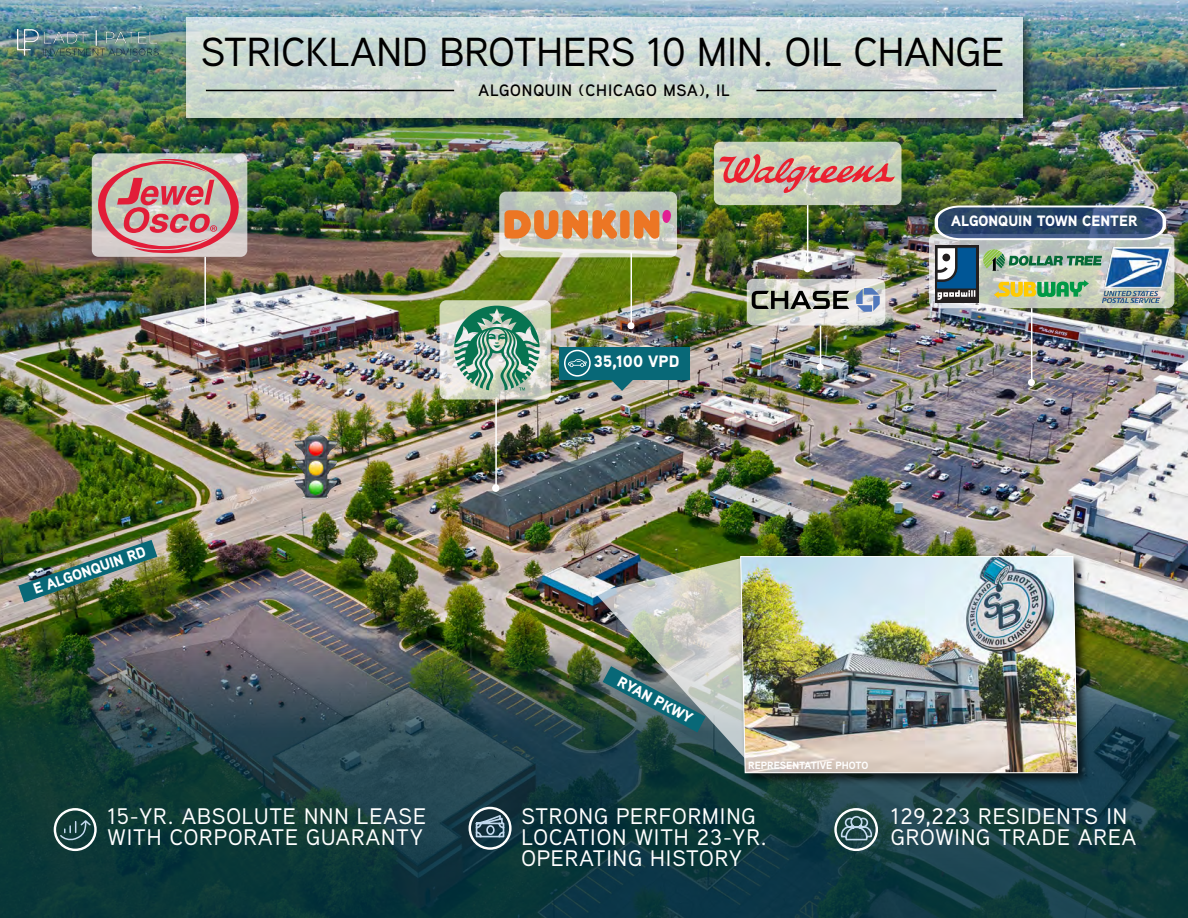
<style>
.page{position:relative;width:1188px;height:918px;background:#fff}
.page>*{position:absolute;margin:0;border:0;box-sizing:border-box;transform-origin:0 0}
.t1{font:500 40.5px "Aaux Next";color:#000}
.t2{font:500 22.5px/21px "Aaux Next";letter-spacing:.04em;color:#fff}
.t3{font:600 16.5px "Aaux Next";letter-spacing:.05em;color:#000}
.t4{font:900 16.5px "Aaux Next";color:#fff}
.t5{font:900 15px "Aaux Next";color:#fff}
.t6{font:700 10.5px "Aaux Next";color:#fff}
</style>
<div class="page">
<img style="left:1px;top:0;width:1187px;height:638px">
<img style="left:18px;top:30px;width:140px;height:27px">
<svg style="left:0;top:638px;width:1188px;height:280px;background:#1d4141"></svg>
<div style="left:54px;top:808px;width:43px;height:43px;border:2px solid #fff;border-radius:50%"></div>
<div style="left:834px;top:808px;width:44px;height:43px;border:2px solid #fff;border-radius:50%"></div>
<div style="left:182px;top:14px;width:853px;height:117px;background:#000;opacity:.75"></div>
<svg style="left:186px;top:17px;width:837px;height:101px;background:#ccd9d3"></svg>
<hr style="left:206px;top:90px;width:248px;height:1px;background:#000">
<svg style="left:840px;top:815px;width:33px;height:27px"></svg>
<hr style="left:756px;top:90px;width:240px;height:1px;background:#000">
<svg style="left:59px;top:819px;width:33px;height:21px"></svg>
<div style="left:737px;top:553px;width:353px;height:233px;background:#000;opacity:.75"></div>
<img style="left:758px;top:556px;width:320px;height:217px">
<svg style="left:92px;top:153px;width:155px;height:104px;background:#c4c9bf"></svg>
<svg style="left:98px;top:159px;width:141px;height:94px;background:#cf9696"></svg>
<svg style="left:499px;top:192px;width:178px;height:65px;background:#c8cfc1"></svg>
<svg style="left:505px;top:210px;width:166px;height:29px;background:#dd915b"></svg>
<svg style="left:714px;top:142px;width:188px;height:63px;background:#c3cfb8"></svg>
<svg style="left:719px;top:152px;width:176px;height:41px;background:#cda298"></svg>
<svg style="left:747px;top:279px;width:138px;height:47px;background:#dadad3"></svg>
<svg style="left:752px;top:291px;width:97px;height:18px;background:#767870"></svg>
<svg style="left:856px;top:288px;width:24px;height:24px"></svg>
<svg style="left:929px;top:234px;width:245px;height:74px;background:#c8cdc7"></svg>
<svg style="left:935px;top:245px;width:43px;height:57px"></svg>
<svg style="left:935px;top:205px;width:231px;height:35px;background:#4c6381"></svg>
<svg style="left:938px;top:248px;width:164px;height:57px;background:#92ac97"></svg>
<img style="left:1103px;top:247px;width:67px;height:56px">
<svg style="left:440px;top:300px;width:111px;height:100px;background:#d2d5c4"></svg>
<svg style="left:454px;top:306px;width:86px;height:85px;background:#7eae98"></svg>
<hr style="left:204px;top:257px;width:2px;height:75px;background:#fff">
<div style="left:201px;top:327px;width:7px;height:7px;border:2px solid #fff;border-radius:50%"></div>
<hr style="left:631px;top:252px;width:1px;height:76px;background:#fff">
<div style="left:627px;top:322px;width:7px;height:7px;border:2px solid #fff;border-radius:50%"></div>
<hr style="left:807px;top:205px;width:1px;height:66px;background:#fff">
<div style="left:804px;top:265px;width:7px;height:7px;border:2px solid #fff;border-radius:50%"></div>
<div style="left:492px;top:485px;width:7px;height:7px;border:2px solid #fff;border-radius:50%"></div>
<hr style="left:820px;top:326px;width:1px;height:43px;background:#fff">
<div style="left:817px;top:364px;width:7px;height:7px;border:2px solid #fff;border-radius:50%"></div>
<hr style="left:495px;top:399px;width:2px;height:91px;background:#fff">
<div style="left:492px;top:484px;width:7px;height:7px;border:2px solid #fff;border-radius:50%"></div>
<hr style="left:1031px;top:308px;width:1px;height:76px;background:#fff">
<div style="left:1028px;top:379px;width:7px;height:7px;border:2px solid #fff;border-radius:50%"></div>
<svg style="left:607px;top:380px;width:31px;height:11px"></svg>
<div style="left:559px;top:347px;width:131px;height:33px;background:#086877"></div>
<svg style="left:564px;top:350px;width:27px;height:27px"></svg>
<img style="left:281px;top:431px;width:71px;height:71px">
<img style="left:18px;top:540px;width:139px;height:63px">
<img style="left:595px;top:556px;width:163px;height:217px">
<div style="left:469px;top:807px;width:43px;height:43px;border:2px solid #fff;border-radius:50%"></div>
<svg style="left:475px;top:814px;width:30px;height:24px"></svg>
<h1 class="t1" style="left:201px;top:24px;width:805px">STRICKLAND BROTHERS 10 MIN. OIL CHANGE</h1>
<p class="t3" style="left:479px;top:79px;width:253px">ALGONQUIN (CHICAGO MSA), IL</p>
<p class="t5" style="left:30px;top:579px;width:120px;rotate:-19deg">E ALGONQUIN RD</p>
<p class="t4" style="left:594px;top:349px;width:87px">35,100 VPD</p>
<p class="t5" style="left:951px;top:210px;width:188px">ALGONQUIN TOWN CENTER</p>
<p class="t5" style="left:624px;top:671px;width:84px;rotate:28deg">RYAN PKWY</p>
<p class="t6" style="left:748px;top:757px;width:122px">REPRESENTATIVE PHOTO</p>
<p class="t2" style="left:107px;top:805px;width:320px">15-YR. ABSOLUTE NNN LEASE<br>WITH CORPORATE GUARANTY</p>
<p class="t2" style="left:522px;top:805px;width:247px">STRONG PERFORMING<br>LOCATION WITH 23-YR.<br>OPERATING HISTORY</p>
<p class="t2" style="left:891px;top:805px;width:247px">129,223 RESIDENTS IN<br>GROWING TRADE AREA</p>
</div>
